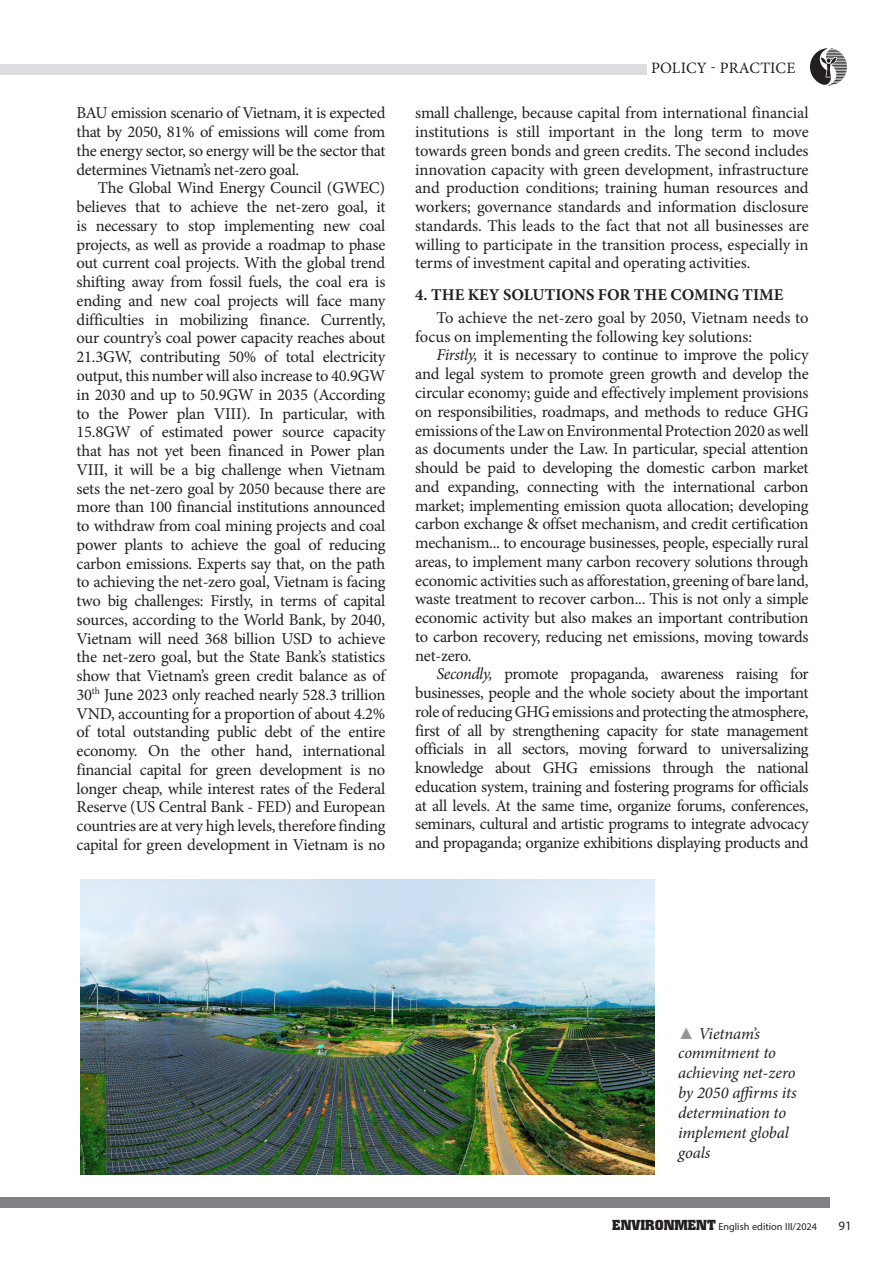
<style>
.page{position:relative;width:881px;height:1272px;background:#fff}
.page>*{position:absolute;margin:0;border:0;box-sizing:border-box;transform-origin:0 0}
.noi_dung{font:16.5px/18.8px "Minion Pro";letter-spacing:-.015em;color:#231f20;text-align:justify}
.t1{font:italic 16.5px/19.8px "Minion Pro";letter-spacing:-.005em;color:#231f20}
.Tit_1{font:700 16.5px "Minion Pro";color:#231f20}
.t2{font:15.9px "Minion Pro";letter-spacing:.01em;color:#231f20}
.t3{font:14.4px "Myriad Arabic";color:#231f20}
.s1{font-style:italic}
.s2{font-family:"Arial";color:#939598}
.s3{font-family:"UTM Colossalis"}
.s4{font-size:18px}
</style>
<div class="page">
<svg style="left:810px;top:48px;width:36px;height:37px"></svg>
<div style="left:0;top:64px;width:646px;height:10px;background:#dcdddf"></div>
<div style="left:0;top:1197px;width:829px;height:11px;background:#808285"></div>
<img style="left:80px;top:879px;width:574px;height:294px">
<p class="noi_dung" style="left:77px;top:104px;width:310px">BAU emission scenario of Vietnam, it is expected that by 2050, 81% of emissions will come from the energy sector, so energy will be the sector that determines Vietnam’s net-zero goal.</p>
<p class="noi_dung" style="left:77px;top:179px;width:310px;text-indent:21px">The Global Wind Energy Council (GWEC) believes that to achieve the net-zero goal, it is necessary to stop implementing new coal projects, as well as provide a roadmap to phase out current coal projects. With the global trend shifting away from fossil fuels, the coal era is ending and new coal projects will face many difficulties in mobilizing finance. Currently, our country’s coal power capacity reaches about 21.3GW, contributing 50% of total electricity output, this number will also increase to 40.9GW in 2030 and up to 50.9GW in 2035 (According to the Power plan VIII). In particular, with 15.8GW of estimated power source capacity that has not yet been financed in Power plan VIII, it will be a big challenge when Vietnam sets the net-zero goal by 2050 because there are more than 100 financial institutions announced to withdraw from coal mining projects and coal power plants to achieve the goal of reducing carbon emissions. Experts say that, on the path to achieving the net-zero goal, Vietnam is facing two big challenges: Firstly, in terms of capital sources, according to the World Bank, by 2040, Vietnam will need 368 billion USD to achieve the net-zero goal, but the State Bank’s statistics show that Vietnam’s green credit balance as of 30<sup>th</sup> June 2023 only reached nearly 528.3 trillion VND, accounting for a proportion of about 4.2% of total outstanding public debt of the entire economy. On the other hand, international financial capital for green development is no longer cheap, while interest rates of the Federal Reserve (US Central Bank - FED) and European countries are at very high levels, therefore finding capital for green development in Vietnam is no</p>
<p class="t2" style="left:650px;top:58px;width:146px">POLICY - PRACTICE</p>
<p class="noi_dung" style="left:415px;top:104px;width:395px">small challenge, because capital from international financial institutions is still important in the long term to move towards green bonds and green credits. The second includes innovation capacity with green development, infrastructure and production conditions; training human resources and workers; governance standards and information disclosure standards. This leads to the fact that not all businesses are willing to participate in the transition process, especially in terms of investment capital and operating activities.</p>
<p class="Tit_1" style="left:415px;top:283px;width:369px">4. THE KEY SOLUTIONS FOR THE COMING TIME</p>
<p class="noi_dung" style="left:415px;top:308px;width:395px;text-indent:21px">To achieve the net-zero goal by 2050, Vietnam needs to focus on implementing the following key solutions:</p>
<p class="noi_dung" style="left:415px;top:346px;width:395px;text-indent:21px"><span class="s1">Firstly,</span> it is necessary to continue to improve the policy and legal system to promote green growth and develop the circular economy; guide and effectively implement provisions on responsibilities, roadmaps, and methods to reduce GHG emissions of the Law on Environmental Protection 2020 as well as documents under the Law. In particular, special attention should be paid to developing the domestic carbon market and expanding, connecting with the international carbon market; implementing emission quota allocation; developing carbon exchange &amp; offset mechanism, and credit certification mechanism... to encourage businesses, people, especially rural areas, to implement many carbon recovery solutions through economic activities such as afforestation, greening of bare land, waste treatment to recover carbon... This is not only a simple economic activity but also makes an important contribution to carbon recovery, reducing net emissions, moving towards net-zero.</p>
<p class="noi_dung" style="left:415px;top:664px;width:395px;text-indent:21px"><span class="s1">Secondly,</span> promote propaganda, awareness raising for businesses, people and the whole society about the important role of reducing GHG emissions and protecting the atmosphere, first of all by strengthening capacity for state management officials in all sectors, moving forward to universalizing knowledge about GHG emissions through the national education system, training and fostering programs for officials at all levels. At the same time, organize forums, conferences, seminars, cultural and artistic programs to integrate advocacy and propaganda; organize exhibitions displaying products and</p>
<p class="t1" style="left:678px;top:1023px;width:120px"><span class="s2">▲</span> Vietnam’s commitment to achieving net-zero by 2050 affirms its determination to implement global goals</p>
<p class="t3" style="left:612px;top:1216px;width:241px"><span class="s3">ENVIRONMENT</span> English edition III/2024 <span class="s4">91</span></p>
</div>
